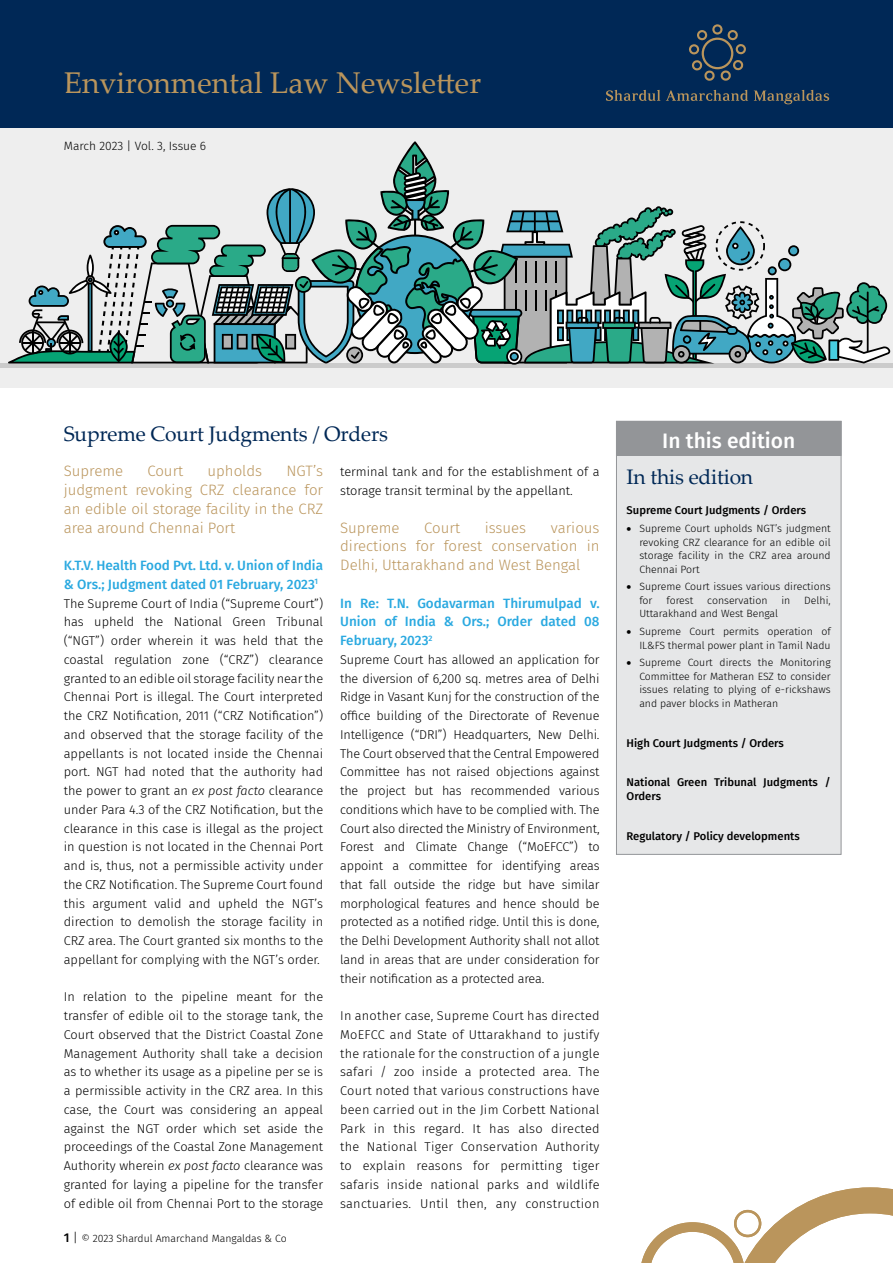
<style>
.page{position:relative;width:893px;height:1263px;background:#fff}
.page>*{position:absolute;margin:0;border:0;box-sizing:border-box;transform-origin:0 0}
.t1{font:30px "Palatino Linotype";color:#ba955c}
.Heading_1{font:21px "Palatino Linotype";letter-spacing:-.01em;color:#002856}
.t2{font:500 21px "Fira Sans";color:#fff}
.Heading_2{font:300 15px/18.8px "Fira Sans";color:#ba955c;text-align:justify}
.Heading_3{font:500 13.5px/18.8px "Fira Sans";color:#2aa9e0}
.Body_Copy{font:300 12.75px/18.8px "Fira Sans";color:#000;text-align:justify}
.t3{font:300 12px "Fira Sans";color:#000}
.t4{font:500 11.25px/13.5px "Fira Sans";color:#000}
.t5{font:300 10.5px/13.5px "Fira Sans";color:#000;text-align:justify}
.s1{font-style:italic}
.s2{font-weight:500;font-size:12.75px}
.s3{font-size:12.75px}
</style>
<div class="page">
<svg style="left:641px;top:1187px;width:252px;height:76px"></svg>
<div style="left:0;top:127px;width:893px;height:261px;background:#eee"></div>
<div style="left:0;top:363px;width:893px;height:5px;background:#cbcbcb"></div>
<svg style="left:8px;top:141px;width:882px;height:224px"></svg>
<div style="left:616px;top:421px;width:225px;height:434px;background:#e6e7e8;border:1px solid #939598"></div>
<div style="left:616px;top:421px;width:225px;height:34px;background:#939598"></div>
<div style="left:616px;top:421px;width:225px;height:35px;border:1px solid #939598"></div>
<div style="left:0;top:0;width:893px;height:128px;background:#002856"></div>
<svg style="left:606px;top:90px;width:54px;height:11px"></svg>
<svg style="left:666px;top:90px;width:82px;height:11px"></svg>
<svg style="left:754px;top:90px;width:75px;height:14px"></svg>
<svg style="left:689px;top:24px;width:57px;height:57px"></svg>
<p class="t1" style="left:64px;top:61px;width:419px">Environmental Law Newsletter</p>
<p class="t3" style="left:64px;top:138px;width:144px">March 2023 | Vol. 3, Issue 6</p>
<p class="Heading_1" style="left:64px;top:419px;width:326px">Supreme Court Judgments / Orders</p>
<p class="Heading_2" style="left:64px;top:462px;width:61px">Supreme</p>
<p class="Heading_2" style="left:147px;top:462px;width:37px">Court</p>
<p class="Heading_2" style="left:208px;top:462px;width:56px">upholds</p>
<p class="Heading_2" style="left:64px;top:462px;width:261px;text-indent:223px">NGT’s judgment revoking CRZ clearance for an edible oil storage facility in the CRZ area around Chennai Port</p>
<p class="Heading_3" style="left:64px;top:555px;width:261px">K.T.V. Health Food Pvt. Ltd. v. Union of India &amp; Ors.; Judgment dated 01 February, 2023<sup>1</sup></p>
<p class="Body_Copy" style="left:64px;top:594px;width:261px">The Supreme Court of India (“Supreme Court”) has upheld the National Green Tribunal (“NGT”) order wherein it was held that the coastal regulation zone (“CRZ”) clearance granted to an edible oil storage facility near the Chennai Port is illegal. The Court interpreted the CRZ Notification, 2011 (“CRZ Notification”) and observed that the storage facility of the appellants is not located inside the Chennai port. NGT had noted that the authority had the power to grant an <span class="s1">ex post facto</span> clearance under Para 4.3 of the CRZ Notification, but the clearance in this case is illegal as the project in question is not located in the Chennai Port and is, thus, not a permissible activity under the CRZ Notification. The Supreme Court found this argument valid and upheld the NGT’s direction to demolish the storage facility in CRZ area. The Court granted six months to the appellant for complying with the NGT’s order.</p>
<p class="Body_Copy" style="left:64px;top:987px;width:261px">In relation to the pipeline meant for the transfer of edible oil to the storage tank, the Court observed that the District Coastal Zone Management Authority shall take a decision as to whether its usage as a pipeline per se is a permissible activity in the CRZ area. In this case, the Court was considering an appeal against the NGT order which set aside the proceedings of the Coastal Zone Management Authority wherein <span class="s1">ex post facto</span> clearance was granted for laying a pipeline for the transfer of edible oil from Chennai Port to the storage</p>
<p class="Body_Copy" style="left:340px;top:462px;width:261px">terminal tank and for the establishment of a storage transit terminal by the appellant.</p>
<p class="Heading_2" style="left:340px;top:518px;width:61px">Supreme</p>
<p class="Heading_2" style="left:424px;top:518px;width:37px">Court</p>
<p class="Heading_2" style="left:485px;top:518px;width:43px">issues</p>
<p class="Heading_2" style="left:340px;top:518px;width:261px;text-indent:211px">various directions for forest conservation in Delhi, Uttarakhand and West Bengal</p>
<p class="Heading_3" style="left:340px;top:593px;width:261px;text-align:justify">In Re: T.N. Godavarman Thirumulpad v.<br>Union of India &amp; Ors.; Order dated 08<br>February, 2023<sup>2</sup></p>
<p class="Body_Copy" style="left:340px;top:650px;width:261px">Supreme Court has allowed an application for the diversion of 6,200 sq. metres area of Delhi Ridge in Vasant Kunj for the construction of the office building of the Directorate of Revenue Intelligence (“DRI”) Headquarters, New Delhi.<br>The Court observed that the Central Empowered Committee has not raised objections against the project but has recommended various conditions which have to be complied with. The Court also directed the Ministry of Environment, Forest and Climate Change (“MoEFCC”) to appoint a committee for identifying areas that fall outside the ridge but have similar morphological features and hence should be protected as a notified ridge. Until this is done, the Delhi Development Authority shall not allot land in areas that are under consideration for their notification as a protected area.</p>
<p class="Body_Copy" style="left:340px;top:1006px;width:261px">In another case, Supreme Court has directed MoEFCC and State of Uttarakhand to justify the rationale for the construction of a jungle safari / zoo inside a protected area. The Court noted that various constructions have been carried out in the Jim Corbett National Park in this regard. It has also directed the National Tiger Conservation Authority to explain reasons for permitting tiger safaris inside national parks and wildlife sanctuaries. Until then, any construction</p>
<p class="t5" style="left:64px;top:1231px;width:224px"><span class="s2">1</span> <span class="s3">|</span> © 2023 Shardul Amarchand Mangaldas &amp; Co</p>
<p class="t2" style="left:662px;top:424px;width:135px">In this edition</p>
<p class="Heading_1" style="left:627px;top:462px;width:128px">In this edition</p>
<p class="t4" style="left:627px;top:503px;width:181px">Supreme Court Judgments / Orders</p>
<p class="t5" style="left:639px;top:522px;width:193px;text-indent:-13px">• Supreme Court upholds NGT’s judgment revoking CRZ clearance for an edible oil storage facility in the CRZ area around Chennai Port</p>
<p class="t5" style="left:639px;top:580px;width:193px;text-indent:-13px">• Supreme Court issues various directions for</p>
<p class="t5" style="left:666px;top:593px;width:28px">forest</p>
<p class="t5" style="left:707px;top:593px;width:62px">conservation</p>
<p class="t5" style="left:781px;top:593px;width:10px">in</p>
<p class="t5" style="left:804px;top:593px;width:28px">Delhi,</p>
<p class="t5" style="left:639px;top:607px;width:140px">Uttarakhand and West Bengal</p>
<p class="t5" style="left:627px;top:625px;width:206px;text-align:right">• Supreme Court permits operation of<br>IL&amp;FS thermal power plant in Tamil Nadu</p>
<p class="t5" style="left:639px;top:656px;width:193px;text-indent:-13px">• Supreme Court directs the Monitoring Committee for Matheran ESZ to consider issues relating to plying of e-rickshaws and paver blocks in Matheran</p>
<p class="t4" style="left:627px;top:735px;width:159px">High Court Judgments / Orders</p>
<p class="t4" style="left:627px;top:775px;width:206px">National Green Tribunal Judgments /<br>Orders</p>
<p class="t4" style="left:627px;top:828px;width:175px">Regulatory / Policy developments</p>
</div>
